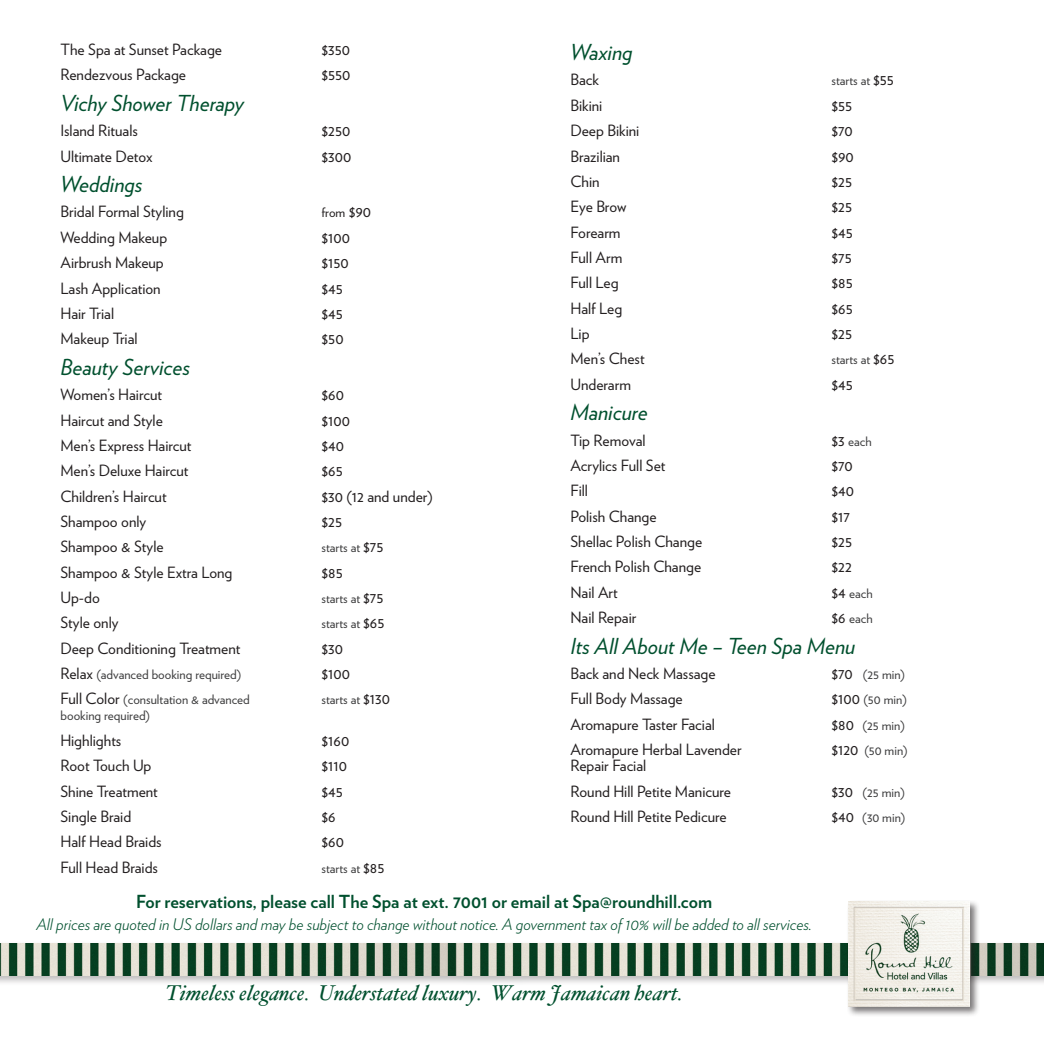
<style>
.page{position:relative;width:1044px;height:1044px;background:#fff}
.page>*{position:absolute;margin:0;border:0;box-sizing:border-box;transform-origin:0 0}
.t1{font:italic 22px "Verlag";color:#00502e}
.t2{font:italic 21.4px "Hoefler Text";color:#00502e}
.t3{font:700 18px "Verlag";color:#00502e}
.t4{font:italic 300 16px "Verlag";color:#00502e}
.t5{font:15.6px "Verlag";color:#231f20}
.t6{font:13px "Verlag";color:#3e3e3f}
.t7{font:13px "Verlag";color:#231f20}
.s1{font-size:15.6px}
.s2{font-size:15.6px;color:#231f20}
</style>
<div class="page">
<div style="left:0;top:941px;width:1044px;height:45px;background:#231f20;opacity:.3"></div>
<img style="left:0;top:943px;width:457px;height:33px">
<img style="left:457px;top:943px;width:587px;height:33px">
<div style="left:847px;top:900px;width:133px;height:117px;background:#231f20;opacity:.6"></div>
<img style="left:848px;top:902px;width:122px;height:105px">
<p class="t5" style="left:60px;top:38px;width:163px">The Spa at Sunset Package</p>
<p class="t5" style="left:321px;top:38px;width:30px">$350</p>
<p class="t5" style="left:60px;top:63px;width:127px">Rendezvous Package</p>
<p class="t5" style="left:321px;top:63px;width:30px">$550</p>
<p class="t1" style="left:60px;top:86px;width:185px">Vichy Shower Therapy</p>
<p class="t5" style="left:60px;top:119px;width:79px">Island Rituals</p>
<p class="t5" style="left:321px;top:119px;width:30px">$250</p>
<p class="t5" style="left:60px;top:144px;width:94px">Ultimate Detox</p>
<p class="t5" style="left:321px;top:144px;width:31px">$300</p>
<p class="t1" style="left:60px;top:167px;width:84px">Weddings</p>
<p class="t5" style="left:60px;top:200px;width:125px">Bridal Formal Styling</p>
<p class="t7" style="left:321px;top:203px;width:51px">from <span class="s1">$90</span></p>
<p class="t5" style="left:60px;top:226px;width:108px">Wedding Makeup</p>
<p class="t5" style="left:321px;top:226px;width:30px">$100</p>
<p class="t5" style="left:60px;top:251px;width:105px">Airbrush Makeup</p>
<p class="t5" style="left:321px;top:251px;width:29px">$150</p>
<p class="t5" style="left:60px;top:276px;width:102px">Lash Application</p>
<p class="t5" style="left:321px;top:276px;width:23px">$45</p>
<p class="t5" style="left:60px;top:302px;width:55px">Hair Trial</p>
<p class="t5" style="left:321px;top:302px;width:23px">$45</p>
<p class="t5" style="left:60px;top:327px;width:79px">Makeup Trial</p>
<p class="t5" style="left:321px;top:327px;width:24px">$50</p>
<p class="t1" style="left:60px;top:350px;width:131px">Beauty Services</p>
<p class="t5" style="left:60px;top:383px;width:103px">Women’s Haircut</p>
<p class="t5" style="left:321px;top:383px;width:24px">$60</p>
<p class="t5" style="left:60px;top:408px;width:104px">Haircut and Style</p>
<p class="t5" style="left:321px;top:408px;width:30px">$100</p>
<p class="t5" style="left:60px;top:434px;width:133px">Men’s Express Haircut</p>
<p class="t5" style="left:321px;top:434px;width:24px">$40</p>
<p class="t5" style="left:60px;top:459px;width:130px">Men’s Deluxe Haircut</p>
<p class="t5" style="left:321px;top:459px;width:23px">$65</p>
<p class="t5" style="left:60px;top:484px;width:108px">Children’s Haircut</p>
<p class="t5" style="left:321px;top:484px;width:113px">$30 (12 and under)</p>
<p class="t5" style="left:60px;top:510px;width:87px">Shampoo only</p>
<p class="t5" style="left:321px;top:510px;width:22px">$25</p>
<p class="t5" style="left:60px;top:535px;width:105px">Shampoo &amp; Style</p>
<p class="t6" style="left:321px;top:538px;width:63px">starts at <span class="s2">$75</span></p>
<p class="t5" style="left:60px;top:560px;width:174px">Shampoo &amp; Style Extra Long</p>
<p class="t5" style="left:321px;top:560px;width:23px">$85</p>
<p class="t5" style="left:60px;top:586px;width:41px">Up-do</p>
<p class="t6" style="left:321px;top:589px;width:63px">starts at <span class="s2">$75</span></p>
<p class="t5" style="left:60px;top:611px;width:60px">Style only</p>
<p class="t6" style="left:321px;top:614px;width:64px">starts at <span class="s2">$65</span></p>
<p class="t5" style="left:60px;top:636px;width:181px">Deep Conditioning Treatment</p>
<p class="t5" style="left:321px;top:636px;width:23px">$30</p>
<p class="t6" style="left:60px;top:665px;width:182px"><span class="s2">Relax</span> (advanced booking required)</p>
<p class="t5" style="left:321px;top:662px;width:30px">$100</p>
<p class="t6" style="left:60px;top:690px;width:191px"><span class="s2">Full Color</span> (consultation &amp; advanced</p>
<p class="t6" style="left:60px;top:706px;width:91px">booking required)</p>
<p class="t6" style="left:321px;top:690px;width:70px">starts at <span class="s2">$130</span></p>
<p class="t5" style="left:60px;top:729px;width:62px">Highlights</p>
<p class="t5" style="left:321px;top:729px;width:29px">$160</p>
<p class="t5" style="left:60px;top:754px;width:93px">Root Touch Up</p>
<p class="t5" style="left:321px;top:754px;width:27px">$110</p>
<p class="t5" style="left:60px;top:779px;width:99px">Shine Treatment</p>
<p class="t5" style="left:321px;top:779px;width:23px">$45</p>
<p class="t5" style="left:60px;top:805px;width:72px">Single Braid</p>
<p class="t5" style="left:321px;top:805px;width:16px">$6</p>
<p class="t5" style="left:60px;top:830px;width:103px">Half Head Braids</p>
<p class="t5" style="left:321px;top:830px;width:24px">$60</p>
<p class="t5" style="left:60px;top:855px;width:99px">Full Head Braids</p>
<p class="t6" style="left:321px;top:858px;width:64px">starts at <span class="s2">$85</span></p>
<p class="t1" style="left:570px;top:35px;width:64px">Waxing</p>
<p class="t5" style="left:570px;top:68px;width:30px">Back</p>
<p class="t6" style="left:831px;top:71px;width:64px">starts at <span class="s2">$55</span></p>
<p class="t5" style="left:570px;top:94px;width:33px">Bikini</p>
<p class="t5" style="left:831px;top:94px;width:22px">$55</p>
<p class="t5" style="left:570px;top:119px;width:70px">Deep Bikini</p>
<p class="t5" style="left:831px;top:119px;width:23px">$70</p>
<p class="t5" style="left:570px;top:144px;width:51px">Brazilian</p>
<p class="t5" style="left:831px;top:144px;width:24px">$90</p>
<p class="t5" style="left:570px;top:170px;width:31px">Chin</p>
<p class="t5" style="left:831px;top:170px;width:22px">$25</p>
<p class="t5" style="left:570px;top:195px;width:58px">Eye Brow</p>
<p class="t5" style="left:831px;top:195px;width:22px">$25</p>
<p class="t5" style="left:570px;top:220px;width:52px">Forearm</p>
<p class="t5" style="left:831px;top:220px;width:23px">$45</p>
<p class="t5" style="left:570px;top:246px;width:53px">Full Arm</p>
<p class="t5" style="left:831px;top:246px;width:22px">$75</p>
<p class="t5" style="left:570px;top:271px;width:50px">Full Leg</p>
<p class="t5" style="left:831px;top:271px;width:23px">$85</p>
<p class="t5" style="left:570px;top:296px;width:53px">Half Leg</p>
<p class="t5" style="left:831px;top:296px;width:23px">$65</p>
<p class="t5" style="left:570px;top:322px;width:21px">Lip</p>
<p class="t5" style="left:831px;top:322px;width:22px">$25</p>
<p class="t5" style="left:570px;top:347px;width:76px">Men’s Chest</p>
<p class="t6" style="left:831px;top:350px;width:64px">starts at <span class="s2">$65</span></p>
<p class="t5" style="left:570px;top:372px;width:62px">Underarm</p>
<p class="t5" style="left:831px;top:372px;width:23px">$45</p>
<p class="t1" style="left:570px;top:395px;width:79px">Manicure</p>
<p class="t5" style="left:570px;top:428px;width:77px">Tip Removal</p>
<p class="t6" style="left:831px;top:431px;width:42px"><span class="s2">$3</span> each</p>
<p class="t5" style="left:570px;top:454px;width:96px">Acrylics Full Set</p>
<p class="t5" style="left:831px;top:454px;width:23px">$70</p>
<p class="t5" style="left:570px;top:479px;width:19px">Fill</p>
<p class="t5" style="left:831px;top:479px;width:24px">$40</p>
<p class="t5" style="left:570px;top:504px;width:88px">Polish Change</p>
<p class="t5" style="left:831px;top:504px;width:20px">$17</p>
<p class="t5" style="left:570px;top:530px;width:133px">Shellac Polish Change</p>
<p class="t5" style="left:831px;top:530px;width:22px">$25</p>
<p class="t5" style="left:570px;top:555px;width:132px">French Polish Change</p>
<p class="t5" style="left:831px;top:555px;width:22px">$22</p>
<p class="t5" style="left:570px;top:581px;width:49px">Nail Art</p>
<p class="t6" style="left:831px;top:583px;width:43px"><span class="s2">$4</span> each</p>
<p class="t5" style="left:570px;top:606px;width:67px">Nail Repair</p>
<p class="t6" style="left:831px;top:609px;width:43px"><span class="s2">$6</span> each</p>
<p class="t1" style="left:570px;top:629px;width:286px">Its All About Me – Teen Spa Menu</p>
<p class="t5" style="left:570px;top:662px;width:147px">Back and Neck Massage</p>
<p class="t6" style="left:831px;top:665px;width:75px"><span class="s2">$70</span> (25 min)</p>
<p class="t5" style="left:570px;top:687px;width:114px">Full Body Massage</p>
<p class="t6" style="left:831px;top:690px;width:77px"><span class="s2">$100</span> (50 min)</p>
<p class="t5" style="left:570px;top:713px;width:146px">Aromapure Taster Facial</p>
<p class="t6" style="left:831px;top:715px;width:75px"><span class="s2">$80</span> (25 min)</p>
<p class="t5" style="left:570px;top:738px;width:173px">Aromapure Herbal Lavender</p>
<p class="t5" style="left:570px;top:754px;width:77px">Repair Facial</p>
<p class="t6" style="left:831px;top:741px;width:78px"><span class="s2">$120</span> (50 min)</p>
<p class="t5" style="left:570px;top:779px;width:162px">Round Hill Petite Manicure</p>
<p class="t6" style="left:831px;top:782px;width:75px"><span class="s2">$30</span> (25 min)</p>
<p class="t5" style="left:570px;top:805px;width:158px">Round Hill Petite Pedicure</p>
<p class="t6" style="left:831px;top:808px;width:75px"><span class="s2">$40</span> (30 min)</p>
<p class="t3" style="left:136px;top:887px;width:577px">For reservations, please call The Spa at ext. 7001 or email at Spa@roundhill.com</p>
<p class="t4" style="left:36px;top:912px;width:777px">All prices are quoted in US dollars and may be subject to change without notice. A government tax of 10% will be added to all services.</p>
<h2 class="t2" style="left:165px;top:981px;width:519px">Timeless elegance. Understated luxury. Warm Jamaican heart.</h2>
</div>
